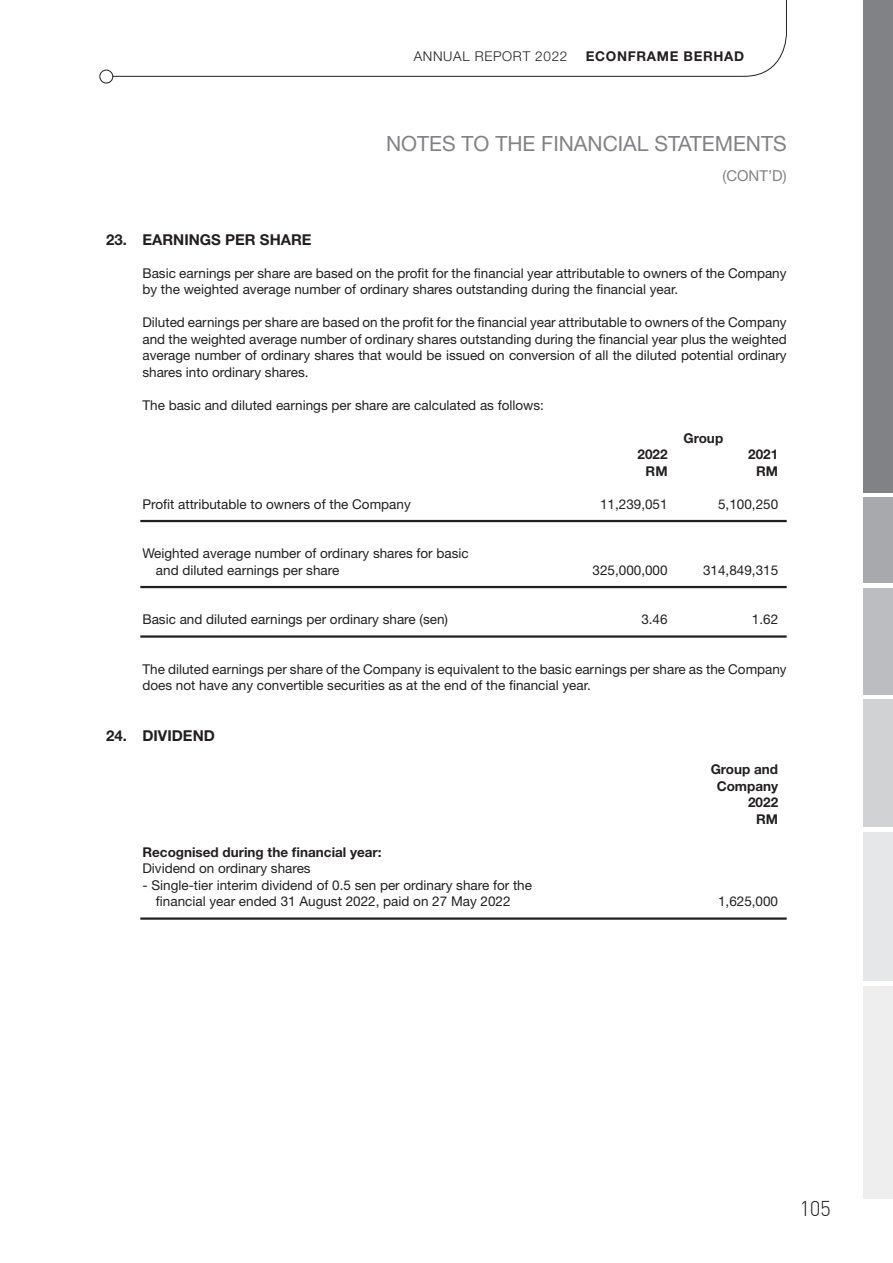
<style>
.page{position:relative;width:893px;height:1263px;background:#fff}
.page>*{position:absolute;margin:0;border:0;box-sizing:border-box;transform-origin:0 0}
.t1{font:21px "Helvetica Neue LT Std";color:#808285}
.t2{font:300 21px "DINCE";color:#231f20}
.t3{font:700 15px "Helvetica Neue LT Std";color:#231f20}
.t4{font:15px "Helvetica Neue LT Std";color:#808285}
.t5{font:13.5px/16.5px "Helvetica Neue LT Std";color:#231f20}
.t6{font:700 13.5px/16.5px "Helvetica Neue LT Std";color:#231f20;text-align:right}
.t7{font:300 13.5px "Helvetica Neue LT Std";letter-spacing:.05em;color:#231f20}
.t8{font:700 13.5px "Helvetica Neue LT Std";letter-spacing:.05em;color:#231f20}
.s1{font-weight:400}
</style>
<div class="page">
<div style="left:863px;top:986px;width:30px;height:213px;background:#eeeeef"></div>
<div style="left:863px;top:832px;width:30px;height:149px;background:#e6e7e9"></div>
<div style="left:863px;top:699px;width:30px;height:128px;background:#d1d2d4"></div>
<div style="left:863px;top:588px;width:30px;height:106px;background:#bcbdc0"></div>
<div style="left:863px;top:498px;width:30px;height:85px;background:#a8a9ad"></div>
<div style="left:863px;top:0;width:30px;height:492px;background:#808285"></div>
<svg style="left:106px;top:0;width:681px;height:77px"></svg>
<div style="left:100px;top:70px;width:13px;height:13px;background:#fff;border-radius:50%"></div>
<div style="left:99px;top:70px;width:14px;height:13px;border:1px solid #231f20;border-radius:50%"></div>
<hr style="left:140px;top:520px;width:647px;height:2px;background:#231f20">
<hr style="left:140px;top:586px;width:647px;height:2px;background:#231f20">
<hr style="left:140px;top:635px;width:647px;height:3px;background:#231f20">
<hr style="left:140px;top:917px;width:647px;height:3px;background:#231f20">
<p class="t7" style="left:414px;top:48px;width:155px">ANNUAL REPORT 2022</p>
<p class="t8" style="left:586px;top:48px;width:160px">ECONFRAME BERHAD</p>
<p class="t1" style="left:386px;top:131px;width:402px">NOTES TO THE FINANCIAL STATEMENTS</p>
<p class="t4" style="left:722px;top:166px;width:16px">(cont</p>
<p class="t4" style="left:768px;top:166px;width:20px">’d)</p>
<p class="t3" style="left:106px;top:230px;width:207px">23. EARNINGS PER SHARE</p>
<p class="t5" style="left:142px;top:264px;width:646px">Basic earnings per share are based on the profit for the financial year attributable to owners of the Company by the weighted average number of ordinary shares outstanding during the financial year.</p>
<p class="t5" style="left:142px;top:314px;width:646px;text-align:justify">Diluted earnings per share are based on the profit for the financial year attributable to owners of the Company and the weighted average number of ordinary shares outstanding during the financial year plus the weighted average number of ordinary shares that would be issued on conversion of all the diluted potential ordinary shares into ordinary shares.</p>
<p class="t5" style="left:142px;top:396px;width:403px">The basic and diluted earnings per share are calculated as follows:</p>
<p class="t6" style="left:683px;top:429px;width:41px">Group</p>
<p class="t6" style="left:638px;top:446px;width:32px">2022</p>
<p class="t6" style="left:748px;top:446px;width:32px">2021</p>
<p class="t6" style="left:646px;top:462px;width:23px">RM</p>
<p class="t6" style="left:756px;top:462px;width:23px">RM</p>
<p class="t5" style="left:142px;top:495px;width:270px">Profit attributable to owners of the Company</p>
<p class="t5" style="left:600px;top:495px;width:69px">11,239,051</p>
<p class="t5" style="left:718px;top:495px;width:62px">5,100,250</p>
<p class="t5" style="left:156px;top:545px;width:314px;text-indent:-14px">Weighted average number of ordinary shares for basic and diluted earnings per share</p>
<p class="t5" style="left:593px;top:561px;width:77px">325,000,000</p>
<p class="t5" style="left:703px;top:561px;width:77px">314,849,315</p>
<p class="t5" style="left:142px;top:611px;width:307px">Basic and diluted earnings per ordinary share (sen)</p>
<p class="t5" style="left:641px;top:611px;width:28px">3.46</p>
<p class="t5" style="left:752px;top:611px;width:28px">1.62</p>
<p class="t5" style="left:142px;top:660px;width:646px">The diluted earnings per share of the Company is equivalent to the basic earnings per share as the Company does not have any convertible securities as at the end of the financial year.</p>
<p class="t3" style="left:106px;top:726px;width:110px">24. DIVIDEND</p>
<p class="t6" style="left:711px;top:761px;width:69px">Group and<br>Company<br>2022<br>RM</p>
<p class="t6" style="left:142px;top:843px;width:241px;text-align:left">Recognised during the financial year:<br><span class="s1">Dividend on ordinary shares</span></p>
<p class="t5" style="left:142px;top:876px;width:391px;text-align:center">- Single-tier interim dividend of 0.5 sen per ordinary share for the financial year ended 31 August 2022, paid on 27 May 2022</p>
<p class="t5" style="left:718px;top:893px;width:62px">1,625,000</p>
<p class="t2" style="left:799px;top:1196px;width:33px">105</p>
</div>
